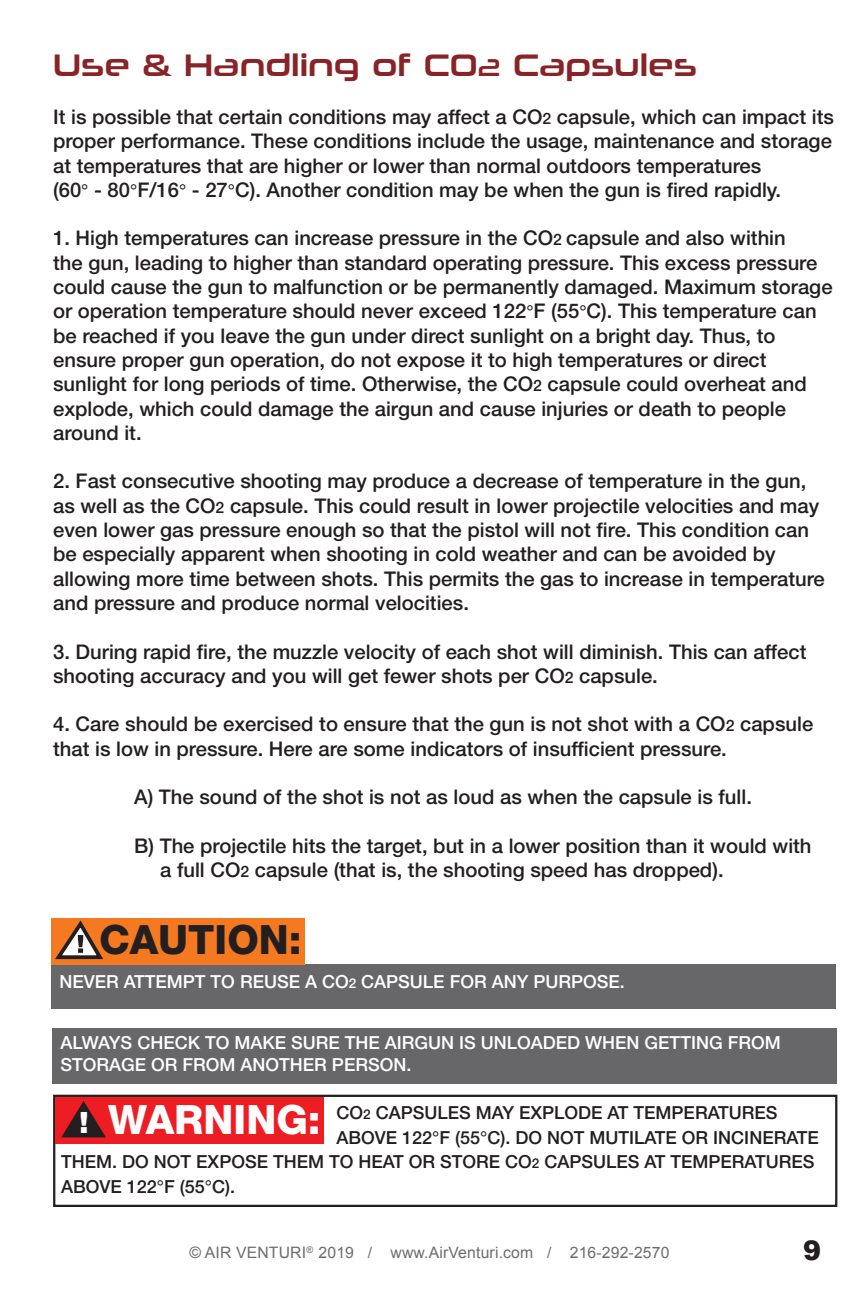
<style>
.page{position:relative;width:859px;height:1296px;background:#fff}
.page>*{position:absolute;margin:0;border:0;box-sizing:border-box;transform-origin:0 0}
.t1{font:800 40.5px "Helvetica Neue LT Std";color:#231f20}
.t2{font:800 40.5px "Helvetica Neue LT Std";color:#fff}
.t3{font:31.5px "Neuropolitical Rg";color:#882428}
.t4{font:900 29.25px "Arial";color:#fff}
.t5{font:900 27px "Arial";color:#231f20}
.t6{font:500 20.25px/24.3px "Helvetica Neue LT Std";color:#231f20}
.t7{font:500 18px/24.8px "Helvetica Neue LT Std";color:#231f20}
.t8{font:500 18px/21.6px "Helvetica Neue LT Std";color:#fff}
.t9{font:15.75px "Arial";letter-spacing:.01em;color:#6c6d70}
.s1{font-size:24.75px}
.s2{font-size:15.75px}
.s3{font-size:18px}
.s4{font-size:13.5px}
</style>
<div class="page">
<div style="left:52px;top:965px;width:784px;height:44px;background:#67676a"></div>
<div style="left:52px;top:918px;width:253px;height:47px;background:#f47921"></div>
<svg style="left:55px;top:920px;width:48px;height:40px"></svg>
<div style="left:53px;top:1028px;width:784px;height:55px;background:#67676a"></div>
<div style="left:53px;top:1095px;width:784px;height:112px;border:2px solid #231f20"></div>
<div style="left:55px;top:1097px;width:268px;height:46px;background:#ee1d23"></div>
<svg style="left:61px;top:1101px;width:45px;height:36px"></svg>
<p class="t3" style="left:53px;top:45px;width:645px">Use &amp; Handling of CO<span class="s1">2</span> Capsules</p>
<p class="t6" style="left:53px;top:104px;width:782px;text-align:justify">It is possible that certain conditions may affect a CO<span class="s2">2</span> capsule, which can impact its proper performance. These conditions include the usage, maintenance and storage at temperatures that are higher or lower than normal outdoors temperatures</p>
<p class="t6" style="left:53px;top:177px;width:729px">(60<span class="s3">°</span> - 80<span class="s3">°</span>F/16<span class="s3">°</span> - 27<span class="s3">°</span>C). Another condition may be when the gun is fired rapidly.</p>
<p class="t6" style="left:53px;top:226px;width:781px">1. High temperatures can increase pressure in the CO<span class="s2">2</span> capsule and also within<br>the gun, leading to higher than standard operating pressure. This excess pressure could cause the gun to malfunction or be permanently damaged. Maximum storage or operation temperature should never exceed 122<span class="s3">°</span>F (55<span class="s3">°</span>C). This temperature can be reached if you leave the gun under direct sunlight on a bright day. Thus, to</p>
<p class="t6" style="left:53px;top:347px;width:755px">ensure proper gun operation, do not expose it to high temperatures or direct sunlight for long periods of time. Otherwise, the CO<span class="s2">2</span> capsule could overheat and explode, which could damage the airgun and cause injuries or death to people around it.</p>
<p class="t6" style="left:53px;top:469px;width:767px">2. Fast consecutive shooting may produce a decrease of temperature in the gun, as well as the CO<span class="s2">2</span> capsule. This could result in lower projectile velocities and may even lower gas pressure enough so that the pistol will not fire. This condition can be especially apparent when shooting in cold weather and can be avoided by</p>
<p class="t6" style="left:53px;top:566px;width:773px">allowing more time between shots. This permits the gas to increase in temperature and pressure and produce normal velocities.</p>
<p class="t6" style="left:53px;top:639px;width:754px">3. During rapid fire, the muzzle velocity of each shot will diminish. This can affect shooting accuracy and you will get fewer shots per CO<span class="s2">2</span> capsule.</p>
<p class="t6" style="left:53px;top:712px;width:761px">4. Care should be exercised to ensure that the gun is not shot with a CO<span class="s2">2</span> capsule that is low in pressure. Here are some indicators of insufficient pressure.</p>
<p class="t6" style="left:134px;top:785px;width:619px">A) The sound of the shot is not as loud as when the capsule is full.</p>
<p class="t6" style="left:134px;top:833px;width:679px">B) The projectile hits the target, but in a lower position than it would with</p>
<p class="t6" style="left:160px;top:858px;width:565px">a full CO<span class="s2">2</span> capsule (that is, the shooting speed has dropped).</p>
<p class="t1" style="left:99px;top:915px;width:204px">CAUTION:</p>
<p class="t8" style="left:59px;top:971px;width:567px">NEVER ATTEMPT TO REUSE A CO<span class="s4">2</span> CAPSULE FOR ANY PURPOSE.</p>
<p class="t8" style="left:60px;top:1032px;width:722px">ALWAYS CHECK TO MAKE SURE THE AIRGUN IS UNLOADED WHEN GETTING FROM<br>STORAGE OR FROM ANOTHER PERSON.</p>
<p class="t7" style="left:336px;top:1100px;width:442px">CO<span class="s4">2</span> CAPSULES MAY EXPLODE AT TEMPERATURES</p>
<p class="t7" style="left:61px;top:1125px;width:759px;text-indent:275px">ABOVE 122°F (55°C). DO NOT MUTILATE OR INCINERATE<br>THEM. DO NOT EXPOSE THEM TO HEAT OR STORE CO<span class="s4">2</span> CAPSULES AT TEMPERATURES<br>ABOVE 122°F (55°C).</p>
<p class="t4" style="left:79px;top:1101px;width:11px">!</p>
<p class="t2" style="left:108px;top:1096px;width:214px">WARNING:</p>
<p class="t9" style="left:189px;top:1242px;width:481px">© AIR VENTURI<sup>®</sup> 2019 / www.AirVenturi.com / 216-292-2570</p>
<p class="t5" style="left:803px;top:1231px;width:20px">9</p>
</div>
